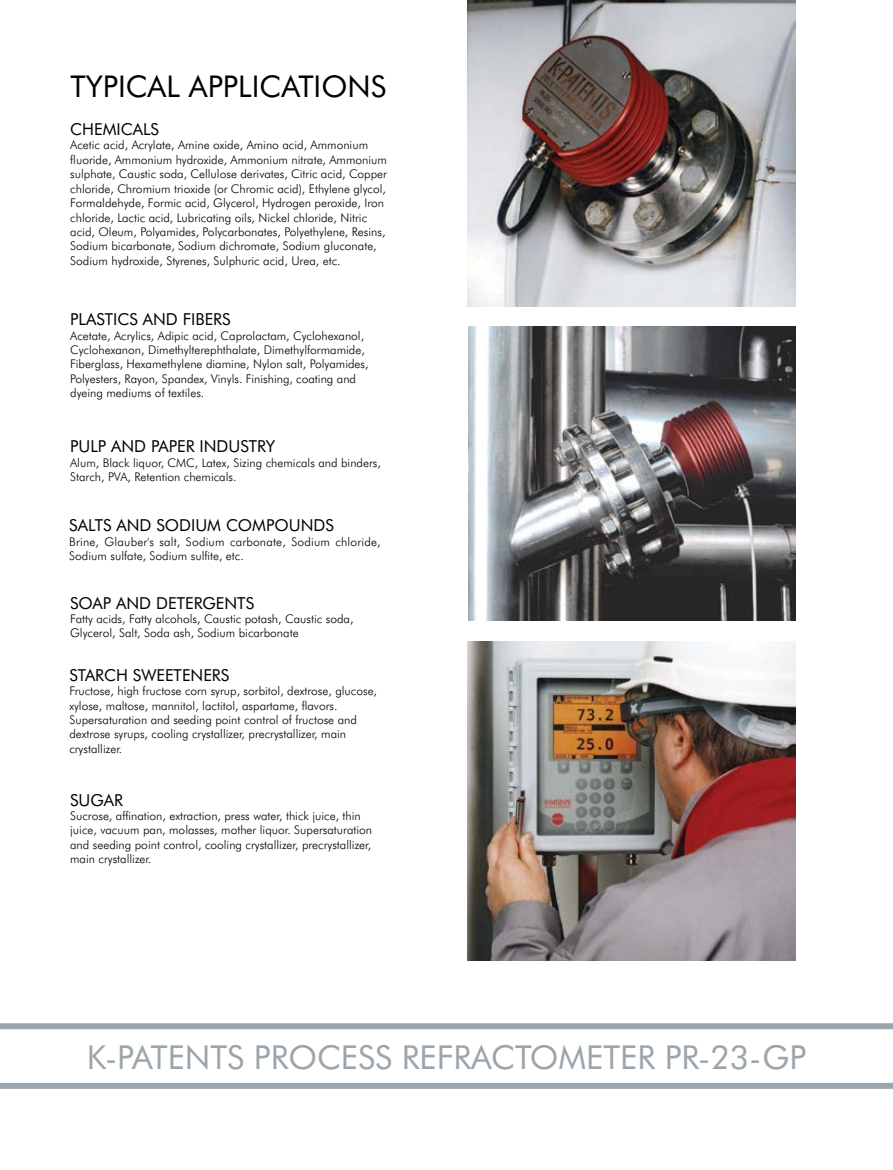
<style>
.page{position:relative;width:893px;height:1170px;background:#fff}
.page>*{position:absolute;margin:0;border:0;box-sizing:border-box;transform-origin:0 0}
.Iso_otsikko_alla{font:33px "Futura BT";color:#9ca5ab}
.otsikko{font:30px "Futura BT";color:#000}
.pikkuotsikko{font:16.5px "Futura BT";color:#000}
.leipis_vasentasan{font:300 12px/14.4px "Futura BT";color:#000}
.leipäteksti{font:300 12px/14.4px "Futura BT";letter-spacing:.015em;color:#000}
</style>
<div class="page">
<img style="left:468px;top:327px;width:328px;height:294px">
<img style="left:467px;top:0;width:329px;height:306px">
<div style="left:0;top:1082px;width:893px;height:6px;background:#9ca5ab"></div>
<div style="left:0;top:1023px;width:893px;height:6px;background:#9ca5ab"></div>
<img style="left:467px;top:641px;width:328px;height:319px">
<p class="otsikko" style="left:71px;top:68px;width:317px">TYPICAL APPLICATIONS</p>
<p class="pikkuotsikko" style="left:70px;top:119px;width:90px">CHEMICALS</p>
<p class="leipis_vasentasan" style="left:70px;top:138px;width:318px">Acetic acid, Acrylate, Amine oxide, Amino acid, Ammonium fluoride, Ammonium hydroxide, Ammonium nitrate, Ammonium sulphate, Caustic soda, Cellulose derivates, Citric acid, Copper chloride, Chromium trioxide (or Chromic acid), Ethylene glycol, Formaldehyde, Formic acid, Glycerol, Hydrogen peroxide, Iron chloride, Lactic acid, Lubricating oils, Nickel chloride, Nitric acid, Oleum, Polyamides, Polycarbonates, Polyethylene, Resins, Sodium bicarbonate, Sodium dichromate, Sodium gluconate, Sodium hydroxide, Styrenes, Sulphuric acid, Urea, etc.</p>
<p class="pikkuotsikko" style="left:70px;top:309px;width:162px">PLASTICS AND FIBERS</p>
<p class="leipis_vasentasan" style="left:70px;top:328px;width:300px">Acetate, Acrylics, Adipic acid, Caprolactam, Cyclohexanol, Cyclohexanon, Dimethylterephthalate, Dimethylformamide, Fiberglass, Hexamethylene diamine, Nylon salt, Polyamides, Polyesters, Rayon, Spandex, Vinyls. Finishing, coating and dyeing mediums of textiles.</p>
<p class="pikkuotsikko" style="left:70px;top:436px;width:207px">PULP AND PAPER INDUSTRY</p>
<p class="leipis_vasentasan" style="left:70px;top:455px;width:312px">Alum, Black liquor, CMC, Latex, Sizing chemicals and binders,<br>Starch, PVA, Retention chemicals.</p>
<p class="pikkuotsikko" style="left:69px;top:515px;width:266px">SALTS AND SODIUM COMPOUNDS</p>
<p class="leipäteksti" style="left:69px;top:534px;width:313px">Brine, Glauber's salt, Sodium carbonate, Sodium chloride,<br>Sodium sulfate, Sodium sulfite, etc.</p>
<p class="pikkuotsikko" style="left:70px;top:592px;width:186px">SOAP AND DETERGENTS</p>
<p class="leipis_vasentasan" style="left:70px;top:611px;width:285px">Fatty acids, Fatty alcohols, Caustic potash, Caustic soda,<br>Glycerol, Salt, Soda ash, Sodium bicarbonate</p>
<p class="pikkuotsikko" style="left:69px;top:664px;width:161px">STARCH SWEETENERS</p>
<p class="leipis_vasentasan" style="left:69px;top:683px;width:309px">Fructose, high fructose corn syrup, sorbitol, dextrose, glucose, xylose, maltose, mannitol, lactitol, aspartame, flavors.<br>Supersaturation and seeding point control of fructose and dextrose syrups, cooling crystallizer, precrystallizer, main crystallizer.</p>
<p class="pikkuotsikko" style="left:70px;top:789px;width:54px">SUGAR</p>
<p class="leipis_vasentasan" style="left:70px;top:808px;width:304px">Sucrose, affination, extraction, press water, thick juice, thin juice, vacuum pan, molasses, mother liquor. Supersaturation and seeding point control, cooling crystallizer, precrystallizer, main crystallizer.</p>
<p class="Iso_otsikko_alla" style="left:87px;top:1036px;width:721px">K-PATENTS PROCESS REFRACTOMETER PR-23-GP</p>
</div>
